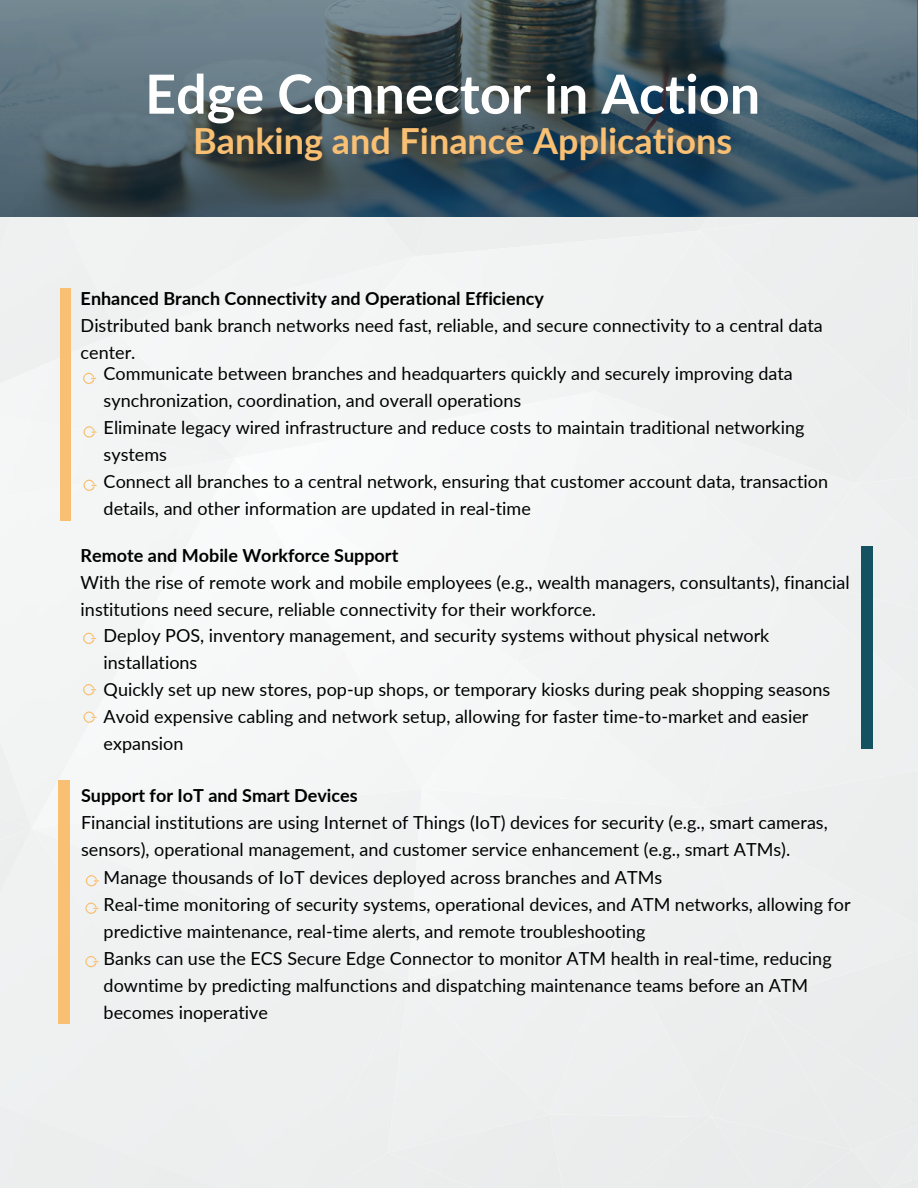
<style>
.page{position:relative;width:918px;height:1188px;background:#f0f2f2}
.page>*{position:absolute;margin:0;border:0;box-sizing:border-box;transform-origin:0 0}
.t1{font:700 54px "Lato";color:#fff}
.t2{font:700 36px "Lato";color:#f9bf72}
.t3{font:18px/27px "Lato";color:#000}
.t4{font:700 18px "Lato";color:#000}
</style>
<div class="page">
<svg style="left:0;top:0;width:918px;height:217px;background:#455a65"></svg>
<svg style="left:83px;top:372px;width:14px;height:12px"></svg>
<svg style="left:83px;top:426px;width:14px;height:12px"></svg>
<svg style="left:83px;top:632px;width:14px;height:12px"></svg>
<svg style="left:83px;top:684px;width:14px;height:12px"></svg>
<svg style="left:83px;top:711px;width:14px;height:12px"></svg>
<svg style="left:85px;top:902px;width:14px;height:12px"></svg>
<svg style="left:85px;top:875px;width:14px;height:12px"></svg>
<svg style="left:83px;top:479px;width:14px;height:12px"></svg>
<div style="left:60px;top:288px;width:10px;height:232px;background:#f9bf72"></div>
<div style="left:861px;top:546px;width:12px;height:203px;background:#145261"></div>
<div style="left:59px;top:781px;width:11px;height:243px;background:#f9bf72"></div>
<svg style="left:85px;top:955px;width:14px;height:13px"></svg>
<p class="t1" style="left:145px;top:60px;width:617px">Edge Connector in Action</p>
<p class="t2" style="left:193px;top:119px;width:541px">Banking and Finance Applications</p>
<p class="t4" style="left:81px;top:287px;width:465px">Enhanced Branch Connectivity and Operational Efficiency</p>
<h1 class="t3" style="left:81px;top:311px;width:744px">Distributed bank branch networks need fast, reliable, and secure connectivity to a central data center.</h1>
<h2 class="t3" style="left:104px;top:360px;width:691px">Communicate between branches and headquarters quickly and securely improving data synchronization, coordination, and overall operations</h2>
<p class="t3" style="left:104px;top:414px;width:702px">Eliminate legacy wired infrastructure and reduce costs to maintain traditional networking systems</p>
<p class="t3" style="left:104px;top:468px;width:726px">Connect all branches to a central network, ensuring that customer account data, transaction details, and other information are updated in real-time</p>
<p class="t4" style="left:81px;top:545px;width:319px">Remote and Mobile Workforce Support</p>
<p class="t3" style="left:81px;top:569px;width:771px">With the rise of remote work and mobile employees (e.g., wealth managers, consultants), financial institutions need secure, reliable connectivity for their workforce.</p>
<p class="t3" style="left:104px;top:621px;width:667px">Deploy POS, inventory management, and security systems without physical network installations</p>
<p class="t3" style="left:104px;top:675px;width:728px">Quickly set up new stores, pop-up shops, or temporary kiosks during peak shopping seasons</p>
<p class="t3" style="left:104px;top:702px;width:706px">Avoid expensive cabling and network setup, allowing for faster time-to-market and easier expansion</p>
<p class="t4" style="left:81px;top:785px;width:278px">Support for IoT and Smart Devices</p>
<p class="t3" style="left:81px;top:809px;width:748px">Financial institutions are using Internet of Things (IoT) devices for security (e.g., smart cameras, sensors), operational management, and customer service enhancement (e.g., smart ATMs).</p>
<p class="t3" style="left:104px;top:863px;width:560px">Manage thousands of IoT devices deployed across branches and ATMs</p>
<p class="t3" style="left:104px;top:890px;width:749px">Real-time monitoring of security systems, operational devices, and ATM networks, allowing for predictive maintenance, real-time alerts, and remote troubleshooting</p>
<p class="t3" style="left:104px;top:944px;width:730px">Banks can use the ECS Secure Edge Connector to monitor ATM health in real-time, reducing downtime by predicting malfunctions and dispatching maintenance teams before an ATM becomes inoperative</p>
</div>
